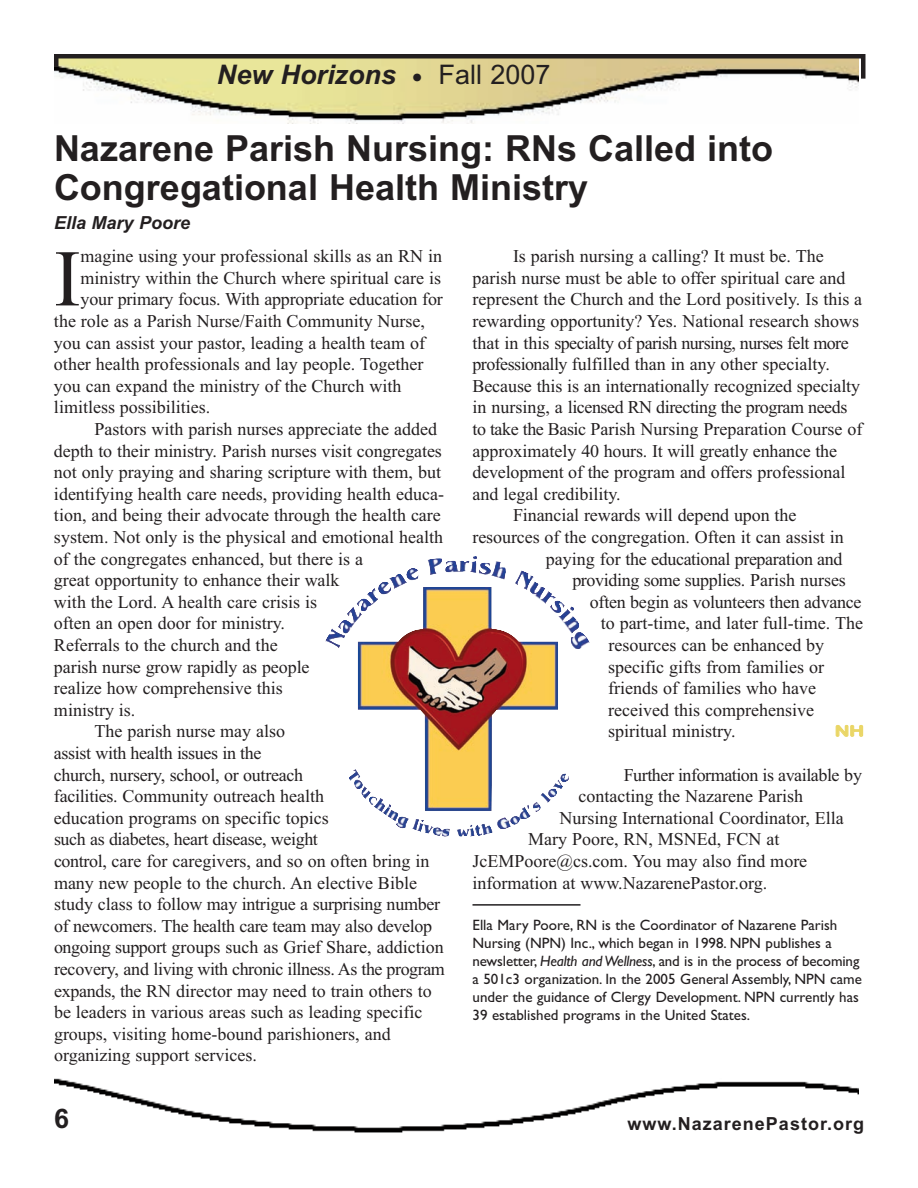
<style>
.page{position:relative;width:918px;height:1188px;background:#fff}
.page>*{position:absolute;margin:0;border:0;box-sizing:border-box;transform-origin:0 0}
.t1{font:80.25px "Times New Roman";color:#231f20}
.t2{font:700 36px/39px "Arial";color:#231f20}
.t3{font:italic 700 27px "Arial";color:#231f20}
.t4{font:700 27px "Arial";color:#231f20}
.t5{font:18px "Times New Roman";color:#231f20}
.t6{font:18px "Times New Roman";letter-spacing:-.02em;color:#231f20}
.t7{font:18px "Times New Roman";letter-spacing:-.025em;color:#231f20}
.t8{font:18px "Times New Roman";letter-spacing:-.03em;color:#231f20}
.t9{font:700 18px "Arial";letter-spacing:.055em;color:#231f20}
.t10{font:italic 700 18px "Arial";color:#231f20}
.t11{font:15px/18px "Gill Sans";color:#231f20}
.t12{font:15px "Arial Rounded MT Bold";color:#ead666;scale:1.3 1}
.s1{font-style:normal}
.s2{font-weight:400;font-style:normal}
.s3{font-style:italic}
</style>
<div class="page">
<img style="left:54px;top:58px;width:804px;height:66px">
<hr style="left:54px;top:54px;width:810px;height:4px;background:#231f20">
<img style="left:54px;top:1078px;width:804px;height:55px">
<hr style="left:861px;top:54px;width:4px;height:25px;background:#231f20">
<hr style="left:54px;top:54px;width:4px;height:13px;background:#231f20">
<img style="left:338px;top:556px;width:227px;height:255px">
<hr style="left:472px;top:904px;width:108px;height:2px;background:#231f20">
<h3 class="t3" style="left:217px;top:59px;width:335px">New Horizons <span class="s1">•</span> <span class="s2">Fall 2007</span></h3>
<h2 class="t2" style="left:54px;top:129px;width:721px">Nazarene Parish Nursing: RNs Called into<br>Congregational Health Ministry</h2>
<p class="t10" style="left:54px;top:212px;width:138px">Ella Mary Poore</p>
<h1 class="t1" style="left:54px;top:231px;width:28px">I</h1>
<p class="t5" style="left:81px;top:245px;width:363px">magine using your professional skills as an RN in</p>
<p class="t5" style="left:81px;top:267px;width:362px">ministry within the Church where spiritual care is</p>
<p class="t5" style="left:81px;top:289px;width:364px">your primary focus. With appropriate education for</p>
<p class="t5" style="left:54px;top:310px;width:373px">the role as a Parish Nurse/Faith Community Nurse,</p>
<p class="t5" style="left:54px;top:332px;width:373px">you can assist your pastor, leading a health team of</p>
<p class="t5" style="left:54px;top:353px;width:371px">other health professionals and lay people. Together</p>
<p class="t5" style="left:54px;top:375px;width:349px">you can expand the ministry of the Church with</p>
<p class="t5" style="left:54px;top:397px;width:158px">limitless possibilities.</p>
<p class="t5" style="left:94px;top:418px;width:344px">Pastors with parish nurses appreciate the added</p>
<p class="t5" style="left:54px;top:440px;width:389px">depth to their ministry. Parish nurses visit congregates</p>
<p class="t5" style="left:54px;top:461px;width:389px">not only praying and sharing scripture with them, but</p>
<p class="t5" style="left:54px;top:483px;width:392px">identifying health care needs, providing health educa-</p>
<p class="t5" style="left:54px;top:505px;width:388px">tion, and being their advocate through the health care</p>
<p class="t5" style="left:54px;top:526px;width:391px">system. Not only is the physical and emotional health</p>
<p class="t5" style="left:54px;top:548px;width:311px">of the congregates enhanced, but there is a</p>
<p class="t5" style="left:54px;top:569px;width:287px">great opportunity to enhance their walk</p>
<p class="t5" style="left:54px;top:591px;width:265px">with the Lord. A health care crisis is</p>
<p class="t5" style="left:54px;top:613px;width:233px">often an open door for ministry.</p>
<p class="t5" style="left:54px;top:634px;width:225px">Referrals to the church and the</p>
<p class="t5" style="left:54px;top:656px;width:257px">parish nurse grow rapidly as people</p>
<p class="t5" style="left:54px;top:677px;width:230px">realize how comprehensive this</p>
<p class="t5" style="left:54px;top:699px;width:83px">ministry is.</p>
<p class="t5" style="left:94px;top:721px;width:192px">The parish nurse may also</p>
<p class="t6" style="left:54px;top:742px;width:209px">assist with health issues in the</p>
<p class="t5" style="left:54px;top:764px;width:251px">church, nursery, school, or outreach</p>
<p class="t5" style="left:54px;top:785px;width:272px">facilities. Community outreach health</p>
<p class="t5" style="left:54px;top:807px;width:276px">education programs on specific topics</p>
<p class="t6" style="left:54px;top:829px;width:265px">such as diabetes, heart disease, weight</p>
<p class="t5" style="left:54px;top:850px;width:377px">control, care for caregivers, and so on often bring in</p>
<p class="t5" style="left:54px;top:872px;width:365px">many new people to the church. An elective Bible</p>
<p class="t5" style="left:54px;top:893px;width:388px">study class to follow may intrigue a surprising number</p>
<p class="t6" style="left:54px;top:915px;width:380px">of newcomers. The health care team may also develop</p>
<p class="t5" style="left:54px;top:937px;width:391px">ongoing support groups such as Grief Share, addiction</p>
<p class="t7" style="left:54px;top:958px;width:392px">recovery, and living with chronic illness. As the program</p>
<p class="t5" style="left:54px;top:980px;width:379px">expands, the RN director may need to train others to</p>
<p class="t5" style="left:54px;top:1001px;width:370px">be leaders in various areas such as leading specific</p>
<p class="t5" style="left:54px;top:1023px;width:338px">groups, visiting home-bound parishioners, and</p>
<p class="t5" style="left:54px;top:1045px;width:205px">organizing support services.</p>
<p class="t5" style="left:513px;top:245px;width:312px">Is parish nursing a calling? It must be. The</p>
<p class="t5" style="left:473px;top:267px;width:375px">parish nurse must be able to offer spiritual care and</p>
<p class="t5" style="left:473px;top:289px;width:391px">represent the Church and the Lord positively. Is this a</p>
<p class="t5" style="left:473px;top:310px;width:388px">rewarding opportunity? Yes. National research shows</p>
<p class="t8" style="left:473px;top:332px;width:378px">that in this specialty of parish nursing, nurses felt more</p>
<p class="t5" style="left:473px;top:353px;width:359px">professionally fulfilled than in any other specialty.</p>
<p class="t5" style="left:473px;top:375px;width:389px">Because this is an internationally recognized specialty</p>
<p class="t7" style="left:473px;top:397px;width:376px">in nursing, a licensed RN directing the program needs</p>
<p class="t5" style="left:473px;top:418px;width:391px">to take the Basic Parish Nursing Preparation Course of</p>
<p class="t5" style="left:473px;top:440px;width:366px">approximately 40 hours. It will greatly enhance the</p>
<p class="t5" style="left:473px;top:461px;width:375px">development of the program and offers professional</p>
<p class="t5" style="left:473px;top:483px;width:150px">and legal credibility.</p>
<p class="t5" style="left:513px;top:505px;width:285px">Financial rewards will depend upon the</p>
<p class="t5" style="left:473px;top:526px;width:373px">resources of the congregation. Often it can assist in</p>
<p class="t6" style="left:546px;top:548px;width:298px">paying for the educational preparation and</p>
<p class="t6" style="left:572px;top:569px;width:275px">providing some supplies. Parish nurses</p>
<p class="t5" style="left:590px;top:591px;width:273px">often begin as volunteers then advance</p>
<p class="t5" style="left:601px;top:613px;width:264px">to part-time, and later full-time. The</p>
<p class="t5" style="left:609px;top:634px;width:217px">resources can be enhanced by</p>
<p class="t5" style="left:608px;top:656px;width:217px">specific gifts from families or</p>
<p class="t5" style="left:608px;top:677px;width:209px">friends of families who have</p>
<p class="t5" style="left:608px;top:699px;width:207px">received this comprehensive</p>
<p class="t5" style="left:608px;top:721px;width:129px">spiritual ministry.</p>
<p class="t7" style="left:624px;top:764px;width:240px">Further information is available by</p>
<p class="t5" style="left:578px;top:785px;width:226px">contacting the Nazarene Parish</p>
<p class="t5" style="left:559px;top:807px;width:286px">Nursing International Coordinator, Ella</p>
<p class="t5" style="left:528px;top:829px;width:253px">Mary Poore, RN, MSNEd, FCN at</p>
<p class="t5" style="left:473px;top:850px;width:336px">JcEMPoore@cs.com. You may also find more</p>
<p class="t5" style="left:473px;top:872px;width:296px">information at www.NazarenePastor.org.</p>
<p class="t11" style="left:472px;top:916px;width:391px">Ella Mary Poore, RN is the Coordinator of Nazarene Parish Nursing (NPN) Inc., which began in 1998. NPN publishes a newsletter, <span class="s3">Health andWellness</span>, and is in the process of becoming a 501c3 organization. In the 2005 General Assembly, NPN came under the guidance of Clergy Development. NPN currently has 39 established programs in the United States.</p>
<p class="t12" style="left:835px;top:722px;width:24px">NH</p>
<h3 class="t4" style="left:54px;top:1103px;width:17px">6</h3>
<p class="t9" style="left:628px;top:1113px;width:238px">www.NazarenePastor.org</p>
</div>
